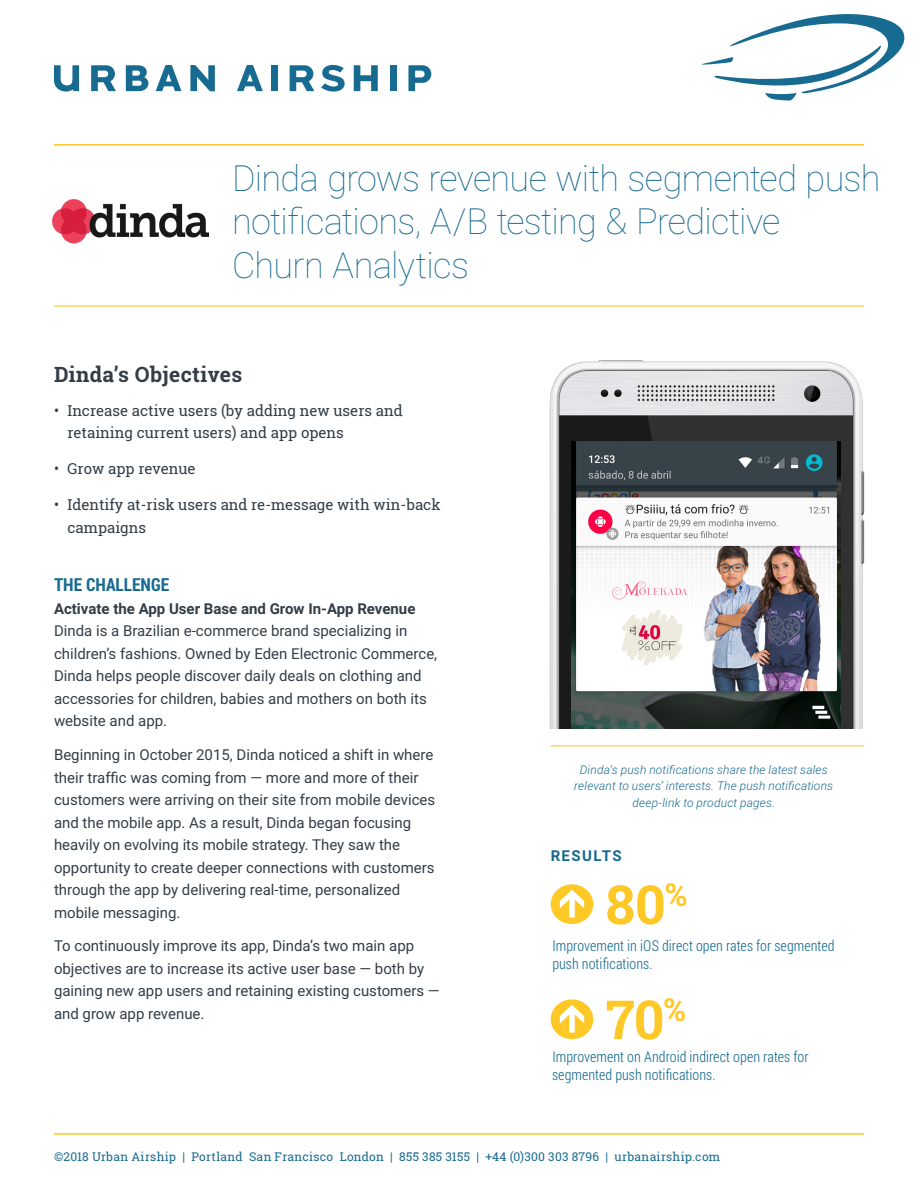
<style>
.page{position:relative;width:918px;height:1188px;background:#fff}
.page>*{position:absolute;margin:0;border:0;box-sizing:border-box;transform-origin:0 0}
.t1{font:700 54px "Roboto Slab";color:#fec827}
.t2{font:100 36px/43.5px "Roboto";letter-spacing:-.02em;color:#176a90}
.Subhead{font:700 21px "Roboto Slab";letter-spacing:.02em;color:#323d47}
.Body_copy{font:700 18px "Roboto Condensed";color:#176a90}
.Body_copy-2{font:15px/22.5px "Roboto";color:#323d47}
.t3{font:15px/22.5px "Roboto Slab";color:#323d47}
.Results_copy{font:300 15px/18px "Roboto Condensed";color:#176a90}
.Body_copy-3{font:700 15px "Roboto";color:#323d47}
.t4{font:700 15px "Roboto";letter-spacing:.095em;color:#176a90}
.t5{font:italic 300 12px/16.5px "Roboto";letter-spacing:.01em;color:#176a90;text-align:center}
.t6{font:12px "Roboto Slab";letter-spacing:.02em;color:#176a90}
</style>
<div class="page">
<svg style="left:701px;top:14px;width:204px;height:87px"></svg>
<svg style="left:91px;top:65px;width:25px;height:26px"></svg>
<svg style="left:156px;top:65px;width:25px;height:26px"></svg>
<svg style="left:237px;top:65px;width:26px;height:26px"></svg>
<div style="left:271px;top:65px;width:7px;height:26px;background:#176a90"></div>
<svg style="left:354px;top:65px;width:24px;height:26px"></svg>
<div style="left:390px;top:65px;width:6px;height:26px;background:#176a90"></div>
<svg style="left:290px;top:65px;width:24px;height:26px"></svg>
<svg style="left:408px;top:65px;width:23px;height:26px"></svg>
<svg style="left:190px;top:65px;width:25px;height:26px"></svg>
<svg style="left:126px;top:65px;width:22px;height:26px"></svg>
<svg style="left:321px;top:65px;width:24px;height:27px"></svg>
<svg style="left:54px;top:65px;width:25px;height:27px"></svg>
<hr style="left:54px;top:144px;width:810px;height:2px;background:#fec827">
<hr style="left:54px;top:1133px;width:810px;height:2px;background:#fec827">
<hr style="left:54px;top:305px;width:810px;height:2px;background:#fec827">
<hr style="left:551px;top:745px;width:313px;height:1px;background:#fec827">
<svg style="left:551px;top:884px;width:42px;height:40px"></svg>
<svg style="left:551px;top:999px;width:42px;height:40px"></svg>
<img style="left:549px;top:360px;width:316px;height:368px">
<img style="left:572px;top:441px;width:269px;height:288px">
<img style="left:53px;top:200px;width:155px;height:44px">
<p class="t2" style="left:232px;top:155px;width:650px">Dinda grows revenue with segmented push notifications, A/B testing &amp; Predictive<br>Churn Analytics</p>
<p class="Subhead" style="left:54px;top:360px;width:190px">Dinda’s Objectives</p>
<p class="t3" style="left:68px;top:399px;width:337px;text-indent:-14px">• Increase active users (by adding new users and retaining current users) and app opens</p>
<p class="t3" style="left:54px;top:457px;width:143px">• Grow app revenue</p>
<p class="t3" style="left:68px;top:493px;width:374px;text-indent:-14px">• Identify at-risk users and re-message with win-back campaigns</p>
<p class="Body_copy" style="left:54px;top:572px;width:117px">THE CHALLENGE</p>
<p class="Body_copy-3" style="left:54px;top:598px;width:363px">Activate the App User Base and Grow In-App Revenue</p>
<p class="Body_copy-2" style="left:54px;top:619px;width:385px">Dinda is a Brazilian e-commerce brand specializing in children’s fashions. Owned by Eden Electronic Commerce, Dinda helps people discover daily deals on clothing and accessories for children, babies and mothers on both its website and app.</p>
<p class="Body_copy-2" style="left:54px;top:743px;width:383px">Beginning in October 2015, Dinda noticed a shift in where their traffic was coming from — more and more of their customers were arriving on their site from mobile devices and the mobile app. As a result, Dinda began focusing heavily on evolving its mobile strategy. They saw the opportunity to create deeper connections with customers through the app by delivering real-time, personalized mobile messaging.</p>
<p class="Body_copy-2" style="left:54px;top:934px;width:387px">To continuously improve its app, Dinda’s two main app objectives are to increase its active user base — both by gaining new app users and retaining existing customers — and grow app revenue.</p>
<p class="t5" style="left:574px;top:761px;width:260px">Dinda’s push notifications share the latest sales relevant to users’ interests. The push notifications deep-link to product pages.</p>
<p class="t4" style="left:551px;top:845px;width:72px">RESULTS</p>
<p class="t1" style="left:606px;top:867px;width:83px">80<sup>%</sup></p>
<p class="Results_copy" style="left:552px;top:936px;width:284px">Improvement in iOS direct open rates for segmented push notifications.</p>
<p class="t1" style="left:606px;top:983px;width:82px">70<sup>%</sup></p>
<p class="Results_copy" style="left:552px;top:1047px;width:258px">Improvement on Android indirect open rates for segmented push notifications.</p>
<p class="t6" style="left:54px;top:1149px;width:668px">©2018 Urban Airship | Portland San Francisco London | 855 385 3155 | +44 (0)300 303 8796 | urbanairship.com</p>
</div>
